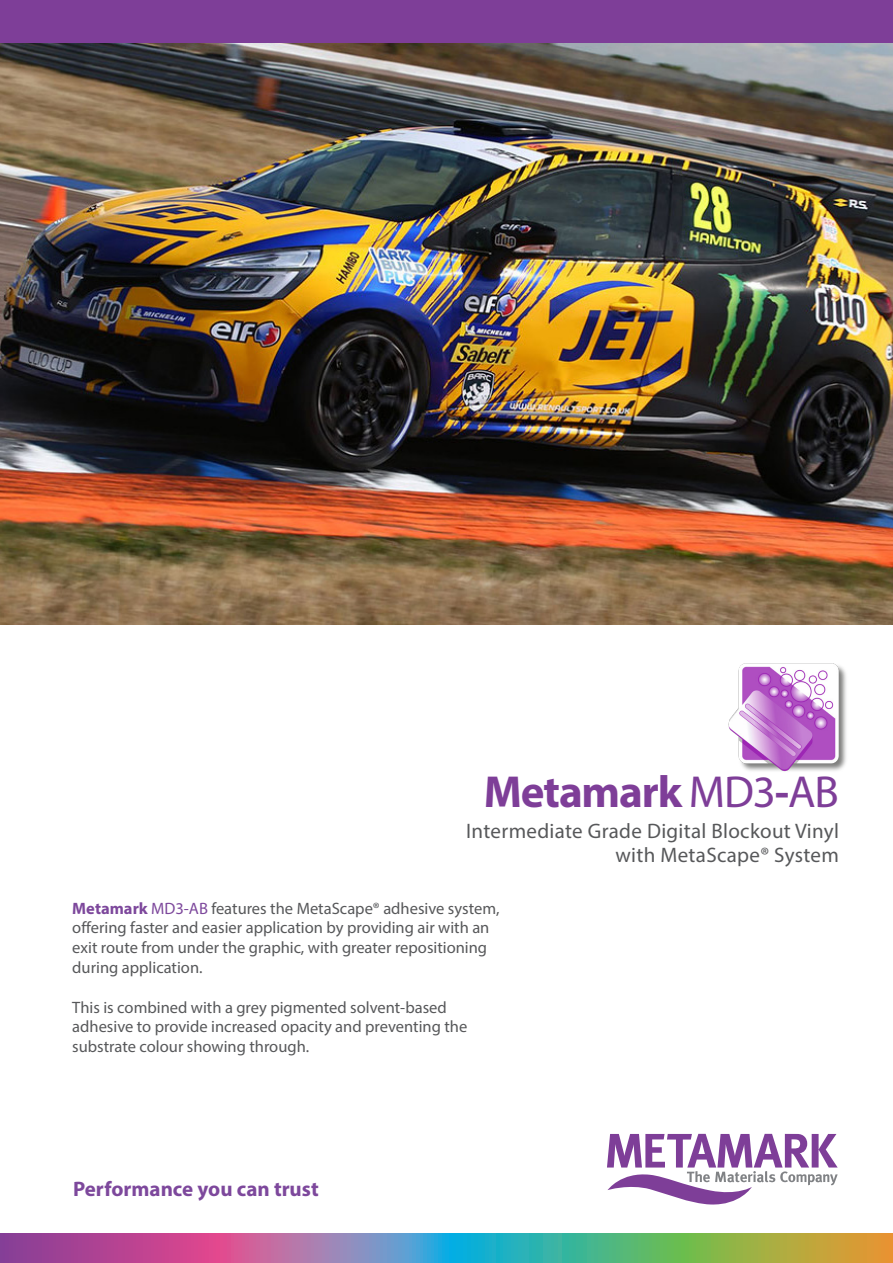
<style>
.page{position:relative;width:893px;height:1263px;background:#fff}
.page>*{position:absolute;margin:0;border:0;box-sizing:border-box;transform-origin:0 0}
.t1{font:700 45px "Myriad Pro";letter-spacing:-.025em;color:#7e3e98}
.t2{font:21px/24px "Myriad Pro";letter-spacing:.015em;color:#57585a;text-align:right}
.t3{font:700 21px "Myriad Pro";color:#7d489c}
.t4{font:16.5px/19.8px "Myriad Pro";color:#57585a}
.s1{font-weight:400}
.s2{font-weight:700;color:#7d489c}
.s3{color:#7d489c}
</style>
<div class="page">
<img style="left:0;top:43px;width:893px;height:582px">
<svg style="left:607px;top:1134px;width:231px;height:71px"></svg>
<svg style="left:0;top:1233px;width:893px;height:30px;background:#8a898b"></svg>
<div style="left:0;top:0;width:893px;height:43px;background:#7e3e98"></div>
<img style="left:728px;top:663px;width:118px;height:109px">
<p class="t1" style="left:484px;top:762px;width:357px">Metamark <span class="s1">MD3</span>-<span class="s1">AB</span></p>
<p class="t2" style="left:466px;top:818px;width:374px">Intermediate Grade Digital Blockout Vinyl with MetaScape® System</p>
<p class="t4" style="left:72px;top:898px;width:429px"><span class="s2">Metamark</span> <span class="s3">MD3-AB</span> features the MetaScape® adhesive system, offering faster and easier application by providing air with an exit route from under the graphic, with greater repositioning during application.</p>
<p class="t4" style="left:72px;top:997px;width:396px">This is combined with a grey pigmented solvent-based adhesive to provide increased opacity and preventing the substrate colour showing through.</p>
<p class="t3" style="left:73px;top:1175px;width:247px">Performance you can trust</p>
</div>
